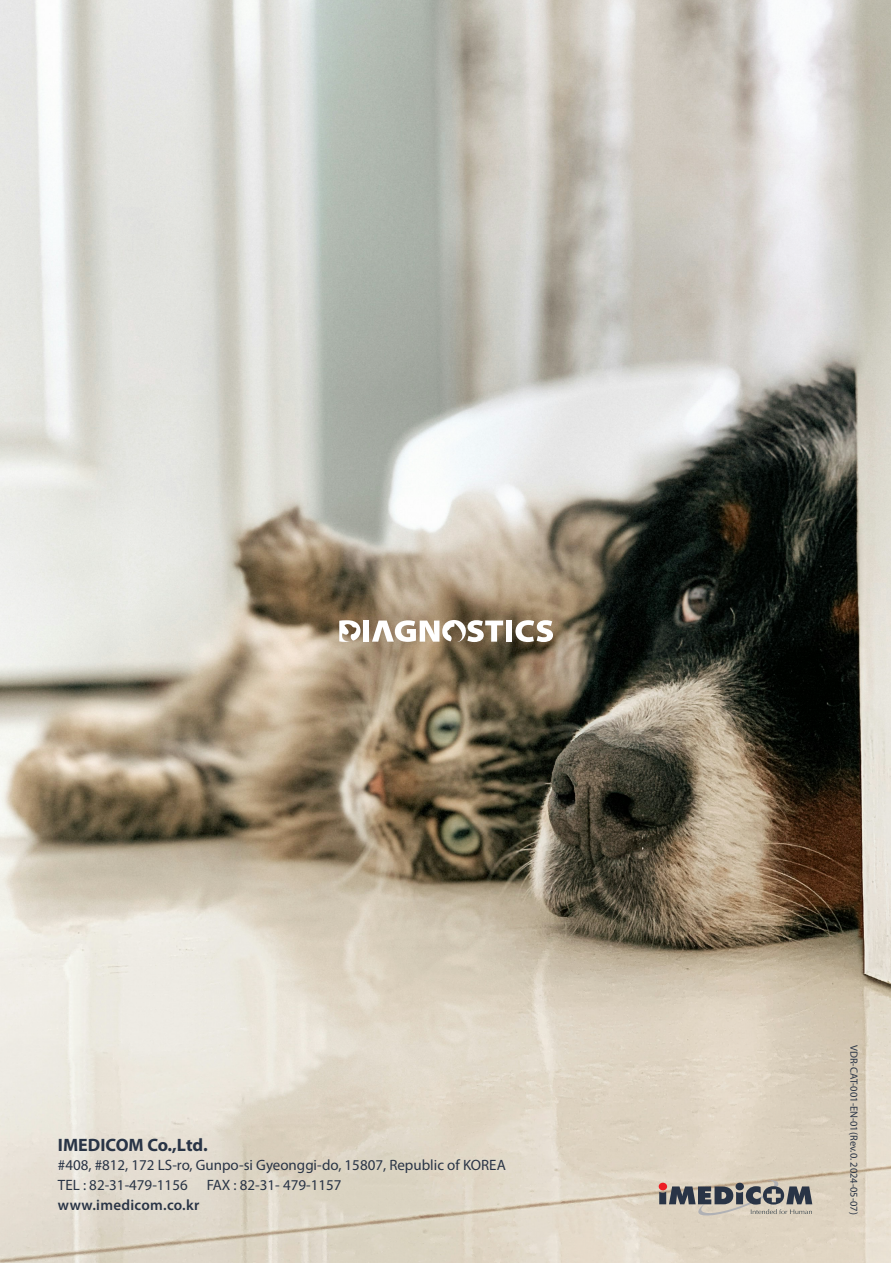
<style>
.page{position:relative;width:893px;height:1263px;background:#fff}
.page>*{position:absolute;margin:0;border:0;box-sizing:border-box;transform-origin:0 0}
.t1{font:700 18px "Myriad Pro";color:#293446}
.t2{font:15px/19.6px "Myriad Pro";color:#293446}
.t3{font:600 15px "Myriad Pro";letter-spacing:.02em;color:#293446}
.t4{font:10.5px "Myriad Pro";color:#293446}
</style>
<div class="page">
<img style="left:0;top:0;width:891px;height:1263px">
<div style="left:363px;top:620px;width:6px;height:22px;background:#fff"></div>
<div style="left:506px;top:620px;width:6px;height:22px;background:#fff"></div>
<svg style="left:515px;top:620px;width:38px;height:22px"></svg>
<svg style="left:339px;top:620px;width:22px;height:22px"></svg>
<svg style="left:372px;top:620px;width:131px;height:22px"></svg>
<svg style="left:659px;top:1179px;width:153px;height:39px;background:#a39d96"></svg>
<p class="t1" style="left:58px;top:1133px;width:151px">IMEDICOM Co.,Ltd.</p>
<p class="t2" style="left:58px;top:1155px;width:449px">#408, #812, 172 LS-ro, Gunpo-si Gyeonggi-do, 15807, Republic of KOREA<br>TEL : 82-31-479-1156</p>
<p class="t2" style="left:207px;top:1175px;width:136px">FAX : 82-31- 479-1157</p>
<p class="t3" style="left:58px;top:1195px;width:143px">www.imedicom.co.kr</p>
<p class="t4" style="left:860px;top:1045px;width:171px;rotate:90deg">VDR-CAT-001-EN-01(Rev.0. 2024-05-07)</p>
</div>
